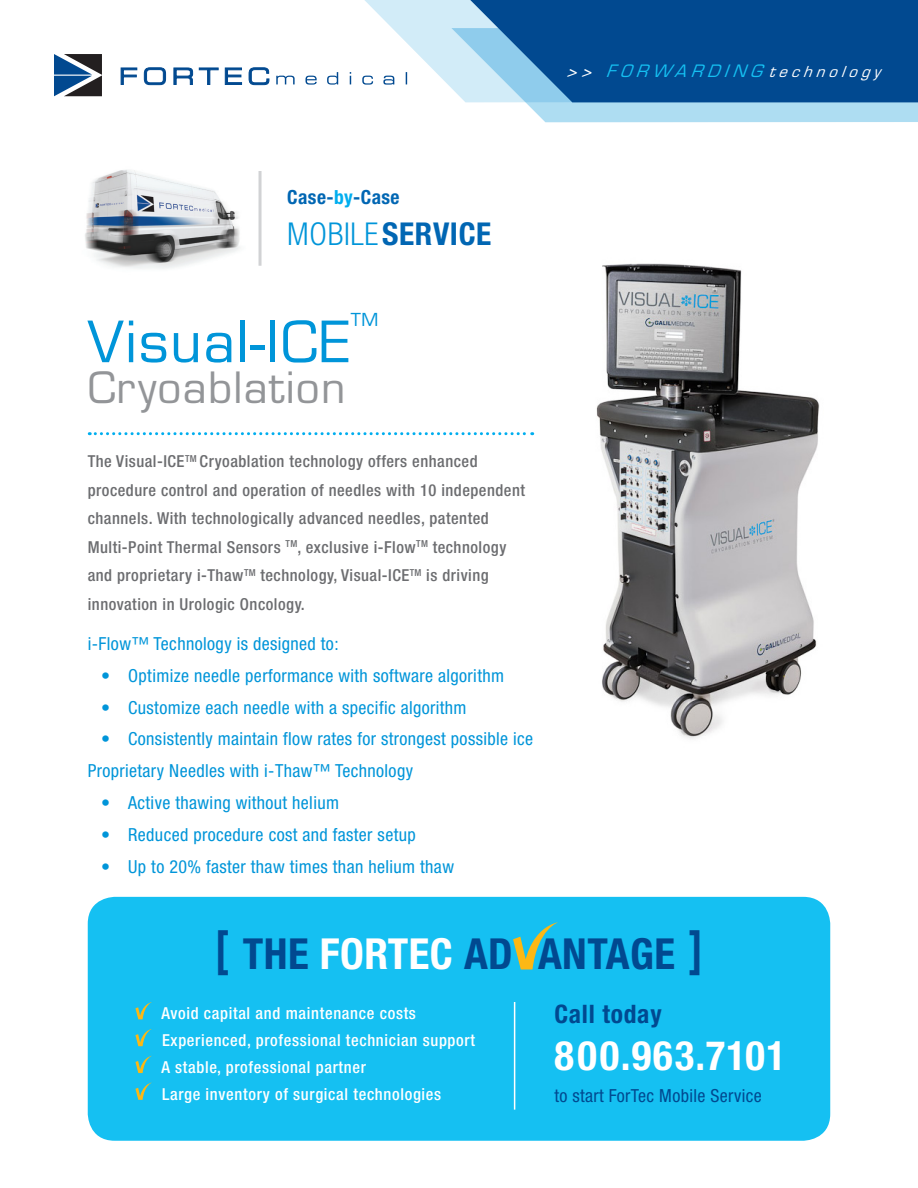
<style>
.page{position:relative;width:918px;height:1188px;background:#fff}
.page>*{position:absolute;margin:0;border:0;box-sizing:border-box;transform-origin:0 0}
.t1{font:55.5px "Eurostile LT Std";letter-spacing:.03em;color:#0095d9}
.List_body{font:700 condensed 42.75px "Helvetica Neue LT Std";letter-spacing:.01em;color:#014990}
.t2{font:42px "Eurostile LT Std";letter-spacing:.03em;color:#939598}
.List_body-2{font:700 condensed 40.65px "Helvetica Neue LT Std";letter-spacing:.05em;color:#fff}
.t3{font:700 condensed 31.5px "Helvetica Neue LT Std";letter-spacing:.02em;color:#0166b3}
.List_body-3{font:700 condensed 25.5px "Helvetica Neue LT Std";letter-spacing:.03em;color:#014990}
.t4{font:700 condensed 19.5px "Helvetica Neue LT Std";letter-spacing:.02em;color:#0166b3}
.List_body-4{font:condensed 18px "Helvetica Neue LT Std";letter-spacing:.02em;color:#0095d9}
.List_body-5{font:condensed 18px "Helvetica Neue LT Std";letter-spacing:.02em;color:#014990}
.t5{font:17.55px "Eurostile LT Std";color:#0095d9}
.t6{font:italic 16.65px "Eurostile LT Std";color:#15c0f2}
.Main_bullet{font:500 condensed 16.5px/28.5px "Helvetica Neue LT Std";letter-spacing:.03em;color:#6c6d70}
.List_body-6{font:500 condensed 16.5px "Helvetica Neue LT Std";letter-spacing:.04em;color:#fff}
.s1{color:#fff}
.s2{font-size:14.7px;color:#fff}
.s3{color:#00aeef}
.s4{font-weight:300;color:#0095d9}
.s5{font-size:50.1px}
</style>
<div class="page">
<div style="left:88px;top:897px;width:742px;height:244px;background:#15c0f2;border-radius:27px"></div>
<svg style="left:364px;top:0;width:106px;height:88px;fill:#d2ecf8"></svg>
<svg style="left:451px;top:28px;width:467px;height:94px;fill:#aeddf2"></svg>
<svg style="left:470px;top:0;width:448px;height:102px;background:#14599b"></svg>
<svg style="left:54px;top:54px;width:48px;height:42px"></svg>
<svg style="left:120px;top:67px;width:150px;height:18px"></svg>
<svg style="left:276px;top:72px;width:131px;height:13px"></svg>
<svg style="left:89px;top:432px;width:444px;height:3px"></svg>
<svg style="left:513px;top:922px;width:45px;height:48px"></svg>
<svg style="left:135px;top:1002px;width:17px;height:17px"></svg>
<svg style="left:135px;top:1029px;width:17px;height:17px"></svg>
<svg style="left:135px;top:1056px;width:17px;height:17px"></svg>
<svg style="left:135px;top:1082px;width:17px;height:18px"></svg>
<hr style="left:514px;top:1002px;width:1px;height:108px;background:#fff">
<hr style="left:259px;top:171px;width:3px;height:95px;background:#d1d2d4">
<img style="left:85px;top:170px;width:155px;height:99px">
<img style="left:596px;top:263px;width:224px;height:476px">
<p class="t6" style="left:567px;top:61px;width:315px"><span class="s1">&gt;&gt;</span> FORWARDING <span class="s2">technology</span></p>
<p class="t4" style="left:287px;top:185px;width:114px">Case-<span class="s3">by</span>-Case</p>
<p class="t3" style="left:287px;top:214px;width:206px"><span class="s4">MOBILE</span> SERVICE</p>
<p class="t5" style="left:351px;top:309px;width:29px">TM</p>
<p class="t1" style="left:88px;top:308px;width:264px">Visual-ICE</p>
<p class="t2" style="left:88px;top:362px;width:259px">Cryoablation</p>
<p class="Main_bullet" style="left:88px;top:447px;width:439px">The Visual-ICE<sup>TM</sup> Cryoablation technology offers enhanced procedure control and operation of needles with 10 independent channels. With technologically advanced needles, patented Multi-Point Thermal Sensors <sup>TM</sup>, exclusive i-Flow<sup>TM</sup> technology and proprietary i-Thaw<sup>TM</sup> technology, Visual-ICE<sup>TM</sup> is driving innovation in Urologic Oncology.</p>
<p class="List_body-4" style="left:88px;top:633px;width:252px">i-Flow™ Technology is designed to:</p>
<p class="List_body-4" style="left:101px;top:665px;width:404px">• Optimize needle performance with software algorithm</p>
<p class="List_body-4" style="left:101px;top:697px;width:367px">• Customize each needle with a specific algorithm</p>
<p class="List_body-4" style="left:101px;top:729px;width:433px">• Consistently maintain flow rates for strongest possible ice</p>
<p class="List_body-4" style="left:88px;top:760px;width:327px">Proprietary Needles with i-Thaw™ Technology</p>
<p class="List_body-4" style="left:101px;top:792px;width:239px">• Active thawing without helium</p>
<p class="List_body-4" style="left:101px;top:824px;width:316px">• Reduced procedure cost and faster setup</p>
<p class="List_body-4" style="left:101px;top:856px;width:354px">• Up to 20% faster thaw times than helium thaw</p>
<p class="List_body" style="left:215px;top:928px;width:490px"><span class="s5">[</span> THE <span class="s1">FORTEC</span> AD ANTAGE <span class="s5">]</span></p>
<p class="List_body-6" style="left:161px;top:1004px;width:256px">Avoid capital and maintenance costs</p>
<p class="List_body-6" style="left:162px;top:1031px;width:314px">Experienced, professional technician support</p>
<p class="List_body-6" style="left:161px;top:1057px;width:206px">A stable, professional partner</p>
<p class="List_body-6" style="left:162px;top:1084px;width:281px">Large inventory of surgical technologies</p>
<p class="List_body-3" style="left:554px;top:999px;width:109px">Call today</p>
<p class="List_body-2" style="left:554px;top:1031px;width:233px">800.963.7101</p>
<p class="List_body-5" style="left:554px;top:1085px;width:209px">to start ForTec Mobile Service</p>
</div>
